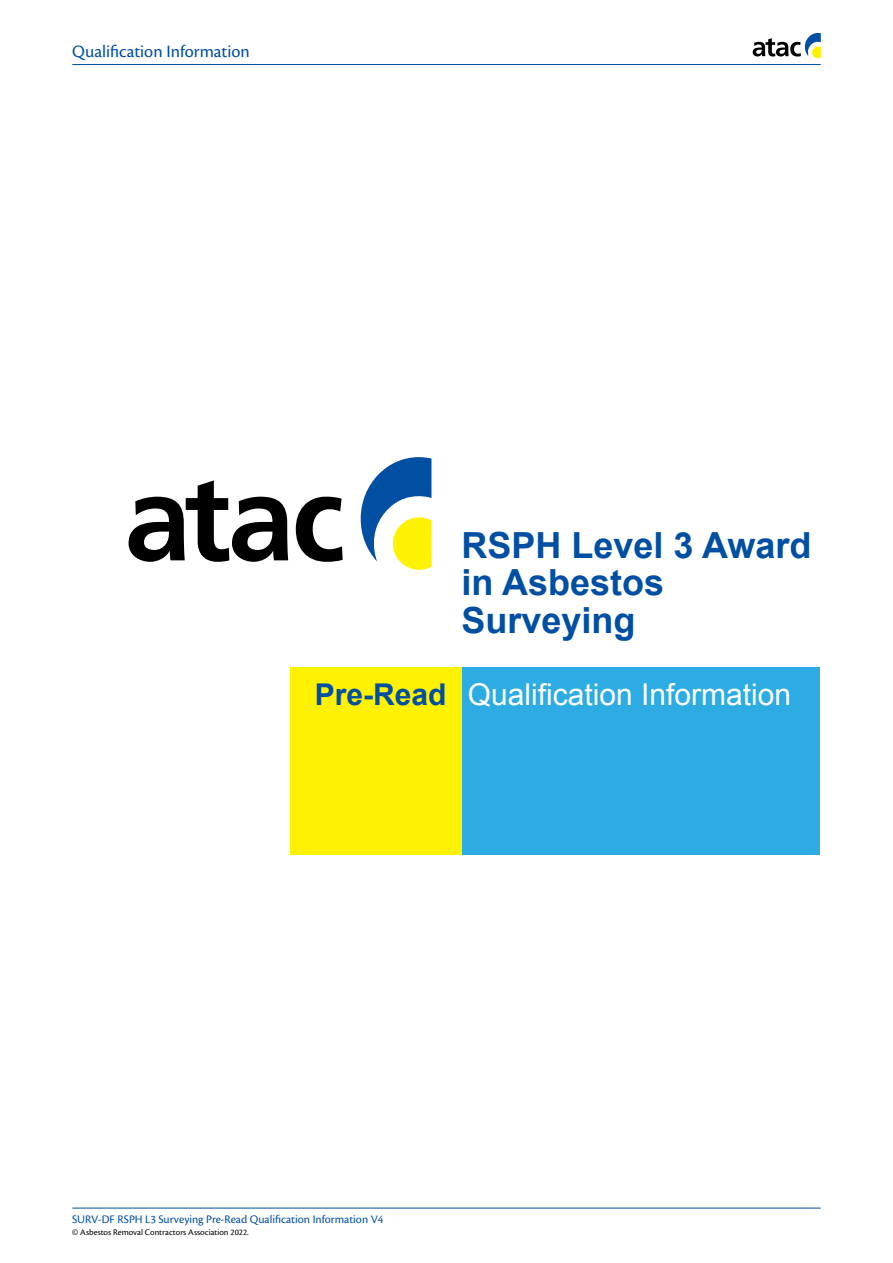
<style>
.page{position:relative;width:893px;height:1263px;background:#fff}
.page>*{position:absolute;margin:0;border:0;box-sizing:border-box;transform-origin:0 0}
.t1{font:700 36px/37.5px "Arial";color:#004fa3}
.t2{font:30px "Arial";color:#fff}
.t3{font:18px "Cronos Pro";color:#004fa3}
.t4{font:12px "Cronos Pro";color:#004fa3}
.t5{font:9px "Cronos Pro";color:#000}
.s1{font-weight:700;color:#004fa3}
</style>
<div class="page">
<hr style="left:72px;top:64px;width:749px;height:1px;background:#004fa3">
<hr style="left:72px;top:1208px;width:749px;height:1px;background:#004fa3">
<svg style="left:753px;top:33px;width:68px;height:25px"></svg>
<svg style="left:361px;top:457px;width:71px;height:113px"></svg>
<svg style="left:129px;top:480px;width:159px;height:82px"></svg>
<svg style="left:296px;top:497px;width:47px;height:65px"></svg>
<div style="left:462px;top:668px;width:358px;height:187px;background:#2cace2"></div>
<div style="left:290px;top:668px;width:171px;height:187px;background:#fff200"></div>
<h3 class="t3" style="left:72px;top:41px;width:179px">Qualification Information</h3>
<h1 class="t1" style="left:461px;top:528px;width:352px">RSPH Level 3 Award in Asbestos<br>Surveying</h1>
<h2 class="t2" style="left:315px;top:675px;width:478px"><span class="s1">Pre-Read</span> Qualification Information</h2>
<p class="t4" style="left:72px;top:1213px;width:313px">SURV-DF RSPH L3 Surveying Pre-Read Qualification Information V4</p>
<p class="t5" style="left:72px;top:1227px;width:178px">© Asbestos Removal Contractors Association 2022.</p>
</div>
